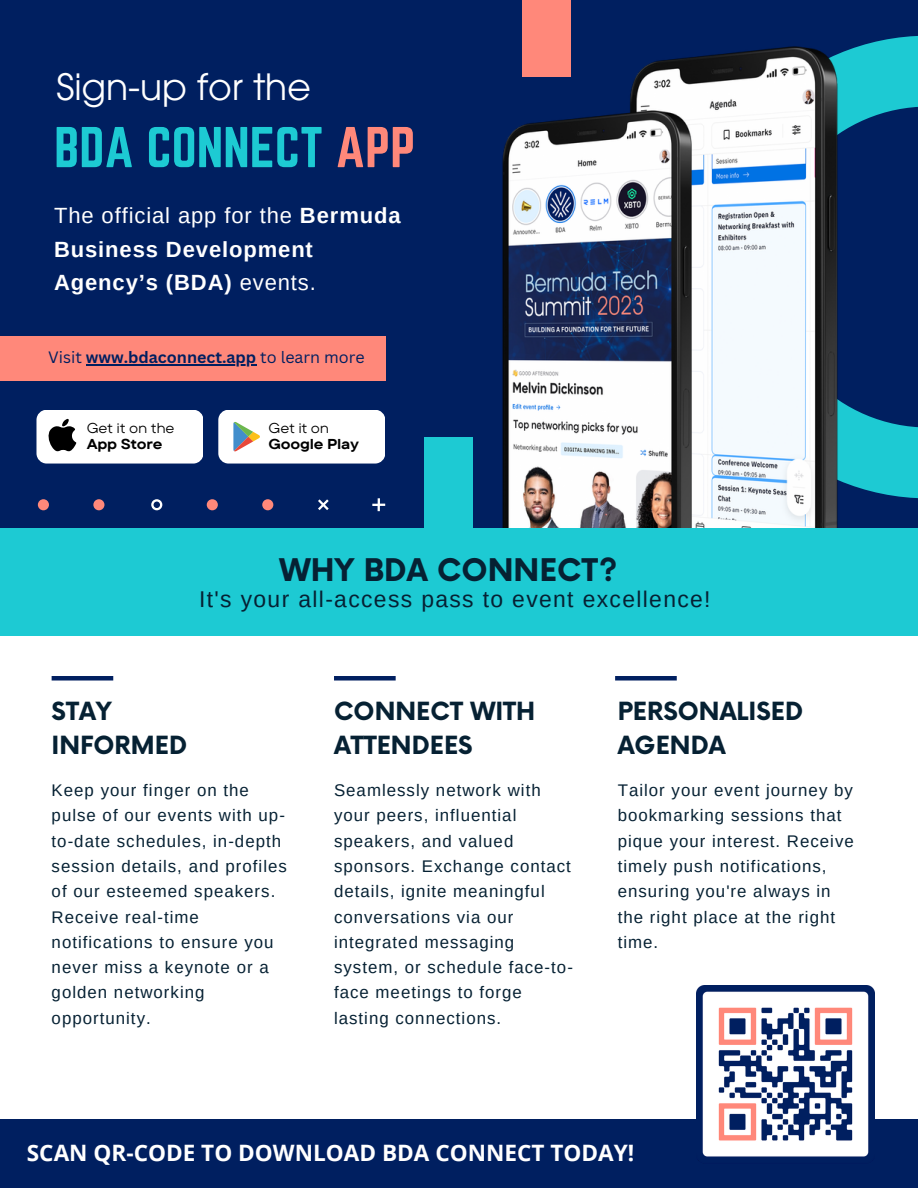
<style>
.page{position:relative;width:918px;height:1188px;background:#fff}
.page>*{position:absolute;margin:0;border:0;box-sizing:border-box;transform-origin:0 0}
.t1{font:50.25px "Norwester";color:#1dcad3}
.t2{font:36.3px "ITC Avant Garde Pro";color:#fff}
.t3{font:700 30.45px "Now";color:#062133}
.t4{font:700 24.45px/34.2px "Now";color:#062133}
.t5{font:22.8px "Arimo";letter-spacing:.06em;color:#062133}
.t6{font:700 22.65px "Open Sans";color:#fff}
.t7{font:700 22.05px/33.8px "Arimo";letter-spacing:.04em;color:#fff}
.t8{font:16.8px/25.3px "Arimo";letter-spacing:.06em;color:#062133}
.t9{font:700 16.05px "Canva Sans";color:#001f60}
.t10{font:700 14.25px "TT Commons Pro Exp";letter-spacing:-.02em;color:#000}
.t11{font:14.25px "TT Commons Pro Exp";letter-spacing:-.02em;color:#000}
.s1{color:#ff887a}
.s2{font-weight:400}
</style>
<div class="page">
<div style="left:0;top:0;width:918px;height:529px;background:#001f60"></div>
<svg style="left:853px;top:36px;width:65px;height:462px"></svg>
<img style="left:502px;top:27px;width:351px;height:501px">
<div style="left:424px;top:437px;width:48px;height:92px;background:#1dcad3"></div>
<div style="left:523px;top:0;width:48px;height:77px;background:#ff887a"></div>
<svg style="left:151px;top:498px;width:234px;height:14px"></svg>
<svg style="left:37px;top:499px;width:68px;height:12px"></svg>
<div style="left:0;top:528px;width:918px;height:108px;background:#1dcad3"></div>
<div style="left:52px;top:676px;width:61px;height:5px;background:#001f60"></div>
<div style="left:334px;top:676px;width:62px;height:5px;background:#001f60"></div>
<div style="left:615px;top:676px;width:62px;height:5px;background:#001f60"></div>
<div style="left:0;top:1119px;width:918px;height:69px;background:#001f60"></div>
<div style="left:0;top:336px;width:385px;height:45px;background:#ff887a"></div>
<img style="left:697px;top:985px;width:178px;height:176px">
<div style="left:218px;top:410px;width:167px;height:54px;background:#fff;border-radius:10px"></div>
<svg style="left:233px;top:422px;width:27px;height:29px"></svg>
<div style="left:36px;top:410px;width:167px;height:54px;background:#fff;border-radius:10px"></div>
<svg style="left:48px;top:419px;width:28px;height:32px"></svg>
<hr style="left:86px;top:364px;width:170px;height:1px;background:#001f60">
<p class="t2" style="left:56px;top:73px;width:256px">Sign-up for the</p>
<p class="t1" style="left:54px;top:117px;width:363px">BDA CONNECT <span class="s1">APP</span></p>
<p class="t7" style="left:54px;top:198px;width:348px"><span class="s2">The official app for the</span> Bermuda<br>Business Development<br>Agency’s (BDA) <span class="s2">events.</span></p>
<p class="t9" style="left:48px;top:346px;width:318px"><span class="s2">Visit</span> www.bdaconnect.app <span class="s2">to learn more</span></p>
<p class="t11" style="left:87px;top:419px;width:89px">Get it on the</p>
<p class="t10" style="left:87px;top:435px;width:77px">App Store</p>
<p class="t11" style="left:269px;top:419px;width:62px">Get it on</p>
<p class="t10" style="left:269px;top:435px;width:92px">Google Play</p>
<p class="t3" style="left:280px;top:553px;width:340px">WHY BDA CONNECT?</p>
<p class="t5" style="left:199px;top:586px;width:513px">It's your all-access pass to event excellence!</p>
<p class="t4" style="left:52px;top:696px;width:62px">STAY</p>
<p class="t4" style="left:52px;top:730px;width:137px">INFORMED</p>
<p class="t8" style="left:52px;top:778px;width:237px">Keep your finger on the pulse of our events with up&shy;to-date schedules, in-depth session details, and profiles of our esteemed speakers.<br>Receive real-time notifications to ensure you never miss a keynote or a golden networking opportunity.</p>
<p class="t4" style="left:334px;top:696px;width:203px">CONNECT WITH<br>ATTENDEES</p>
<p class="t8" style="left:334px;top:778px;width:240px">Seamlessly network with your peers, influential speakers, and valued sponsors. Exchange contact details, ignite meaningful conversations via our integrated messaging system, or schedule face-to&shy;face meetings to forge lasting connections.</p>
<p class="t4" style="left:618px;top:696px;width:187px">PERSONALISED<br>AGENDA</p>
<p class="t8" style="left:618px;top:778px;width:238px">Tailor your event journey by bookmarking sessions that pique your interest. Receive timely push notifications, ensuring you're always in the right place at the right time.</p>
<p class="t6" style="left:27px;top:1137px;width:609px">SCAN QR-CODE TO DOWNLOAD BDA CONNECT TODAY!</p>
</div>
